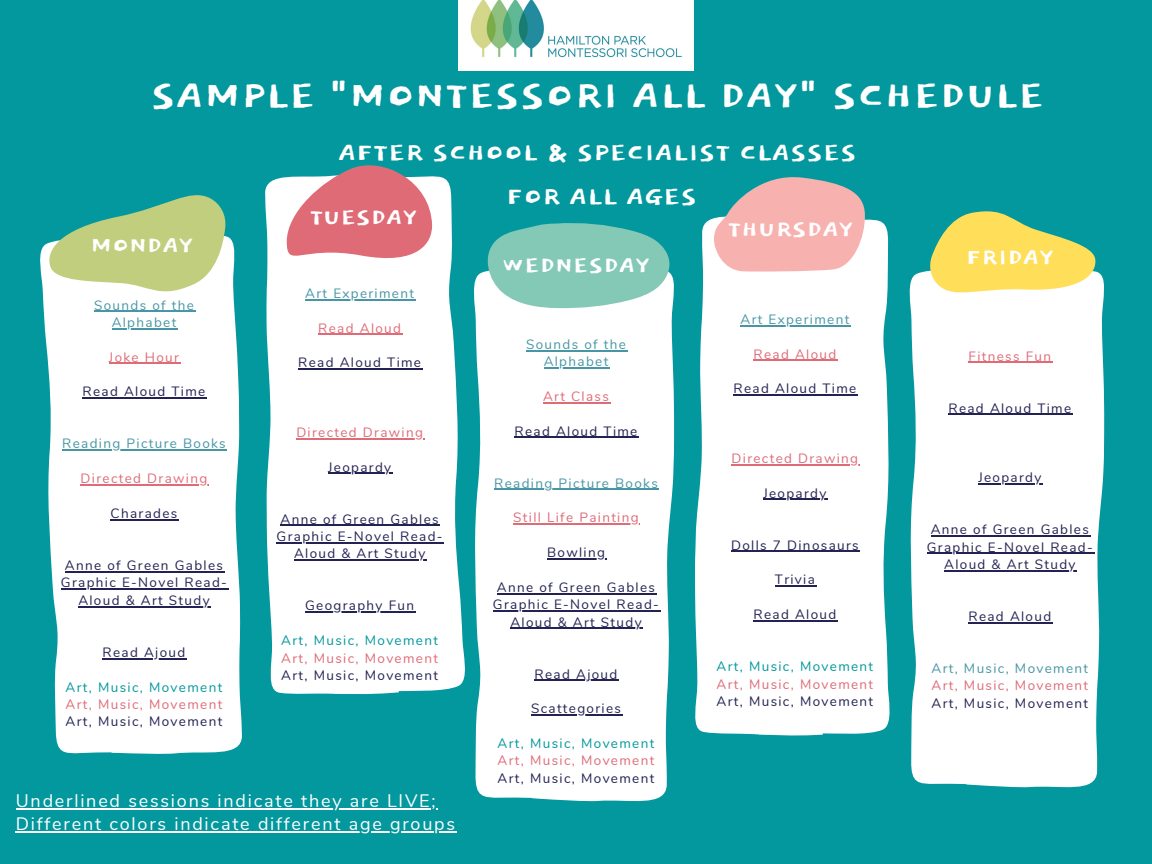
<style>
.page{position:relative;width:1152px;height:864px;background:#03989e}
.page>*{position:absolute;margin:0;border:0;box-sizing:border-box;transform-origin:0 0}
.t1{font:48.3px "Dokdo";color:#fff}
.t2{font:31.5px/43.8px "Dokdo";color:#fff;text-align:center}
.t3{font:28.5px "Dokdo";color:#fff}
.t4{font:18px/23.4px "Nunito";letter-spacing:.1em;color:#fff}
.t5{font:13.5px/17.4px "Nunito";letter-spacing:.1em;color:#232253;text-align:center}
.t6{font:13.5px "Nunito";letter-spacing:.1em;color:#df6b77}
.t7{font:13.5px/17.4px "Nunito";letter-spacing:.1em;color:#4796a5;text-align:center}
.t8{font:13.5px "Nunito";letter-spacing:.1em;color:#03989e}
</style>
<div class="page">
<svg style="left:910px;top:349px;width:56px;height:436px;background:#eff8f8"></svg>
<div style="left:966px;top:349px;width:139px;height:439px;background:#fff"></div>
<svg style="left:47px;top:357px;width:59px;height:397px;background:#e5f3f4"></svg>
<div style="left:106px;top:357px;width:136px;height:397px;background:#fff"></div>
<svg style="left:474px;top:272px;width:58px;height:526px;background:#eff8f8"></svg>
<div style="left:532px;top:273px;width:143px;height:529px;background:#fff"></div>
<svg style="left:399px;top:176px;width:66px;height:516px;fill:#fff"></svg>
<div style="left:265px;top:177px;width:134px;height:517px;background:#fff"></div>
<svg style="left:833px;top:221px;width:57px;height:513px;background:#eef8f8"></svg>
<div style="left:695px;top:313px;width:138px;height:423px;background:#fff"></div>
<svg style="left:287px;top:165px;width:146px;height:105px;background:#d6939c"></svg>
<svg style="left:482px;top:223px;width:188px;height:85px;background:#82c9bb"></svg>
<svg style="left:702px;top:177px;width:179px;height:136px;background:#dacdcc"></svg>
<svg style="left:40px;top:195px;width:198px;height:162px"></svg>
<img style="left:458px;top:0;width:235px;height:71px">
<svg style="left:910px;top:211px;width:194px;height:138px"></svg>
<hr style="left:94px;top:311px;width:101px;height:1px;background:#4796a5">
<hr style="left:112px;top:328px;width:66px;height:1px;background:#4796a5">
<hr style="left:109px;top:363px;width:71px;height:1px;background:#df6b77">
<hr style="left:83px;top:398px;width:124px;height:1px;background:#232253">
<hr style="left:62px;top:450px;width:165px;height:1px;background:#4796a5">
<hr style="left:81px;top:484px;width:128px;height:2px;background:#df6b77">
<hr style="left:111px;top:519px;width:68px;height:1px;background:#232253">
<hr style="left:65px;top:571px;width:159px;height:1px;background:#232253">
<hr style="left:61px;top:589px;width:167px;height:1px;background:#232253">
<hr style="left:78px;top:606px;width:133px;height:1px;background:#232253">
<hr style="left:103px;top:658px;width:84px;height:1px;background:#232253">
<hr style="left:16px;top:808px;width:421px;height:2px;background:#fff">
<hr style="left:16px;top:832px;width:441px;height:1px;background:#fff">
<hr style="left:526px;top:350px;width:101px;height:1px;background:#4796a5">
<hr style="left:544px;top:367px;width:66px;height:1px;background:#4796a5">
<hr style="left:543px;top:402px;width:67px;height:1px;background:#df6b77">
<hr style="left:515px;top:437px;width:124px;height:1px;background:#232253">
<hr style="left:494px;top:489px;width:165px;height:1px;background:#4796a5">
<hr style="left:513px;top:524px;width:127px;height:1px;background:#df6b77">
<hr style="left:547px;top:558px;width:59px;height:2px;background:#232253">
<hr style="left:497px;top:593px;width:159px;height:1px;background:#232253">
<hr style="left:493px;top:610px;width:167px;height:2px;background:#232253">
<hr style="left:510px;top:628px;width:133px;height:1px;background:#232253">
<hr style="left:535px;top:680px;width:84px;height:1px;background:#232253">
<hr style="left:531px;top:715px;width:91px;height:1px;background:#232253">
<hr style="left:305px;top:299px;width:110px;height:1px;background:#4796a5">
<hr style="left:318px;top:334px;width:84px;height:1px;background:#df6b77">
<hr style="left:298px;top:369px;width:124px;height:1px;background:#232253">
<hr style="left:296px;top:438px;width:128px;height:1px;background:#df6b77">
<hr style="left:328px;top:473px;width:65px;height:1px;background:#232253">
<hr style="left:281px;top:525px;width:159px;height:1px;background:#232253">
<hr style="left:277px;top:542px;width:167px;height:1px;background:#232253">
<hr style="left:294px;top:560px;width:133px;height:1px;background:#232253">
<hr style="left:305px;top:612px;width:111px;height:1px;background:#232253">
<hr style="left:741px;top:325px;width:110px;height:1px;background:#4796a5">
<hr style="left:753px;top:360px;width:85px;height:1px;background:#df6b77">
<hr style="left:733px;top:395px;width:125px;height:1px;background:#232253">
<hr style="left:732px;top:464px;width:128px;height:1px;background:#df6b77">
<hr style="left:763px;top:499px;width:65px;height:1px;background:#232253">
<hr style="left:731px;top:551px;width:129px;height:1px;background:#232253">
<hr style="left:775px;top:586px;width:41px;height:1px;background:#232253">
<hr style="left:753px;top:620px;width:85px;height:2px;background:#232253">
<hr style="left:969px;top:362px;width:84px;height:1px;background:#df6b77">
<hr style="left:948px;top:414px;width:125px;height:1px;background:#232253">
<hr style="left:978px;top:483px;width:65px;height:1px;background:#232253">
<hr style="left:931px;top:535px;width:159px;height:2px;background:#232253">
<hr style="left:927px;top:553px;width:167px;height:1px;background:#232253">
<hr style="left:944px;top:570px;width:133px;height:1px;background:#232253">
<hr style="left:968px;top:622px;width:85px;height:1px;background:#232253">
<h1 class="t1" style="left:151px;top:74px;width:895px">SAMPLE "MONTESSORI ALL DAY" SCHEDULE</h1>
<h2 class="t2" style="left:338px;top:132px;width:520px">AFTER SCHOOL &amp; SPECIALIST CLASSES<br>FOR ALL AGES</h2>
<h3 class="t3" style="left:310px;top:204px;width:109px">TUESDAY</h3>
<h3 class="t3" style="left:502px;top:253px;width:149px">WEDNESDAY</h3>
<h3 class="t3" style="left:728px;top:216px;width:127px">THURSDAY</h3>
<h3 class="t3" style="left:90px;top:232px;width:104px">MONDAY</h3>
<h3 class="t3" style="left:966px;top:244px;width:89px">FRIDAY</h3>
<p class="t7" style="left:94px;top:296px;width:101px">Sounds of the<br>Alphabet</p>
<p class="t6" style="left:109px;top:348px;width:72px">Joke Hour</p>
<p class="t5" style="left:83px;top:383px;width:124px">Read Aloud Time</p>
<p class="t7" style="left:62px;top:435px;width:165px">Reading Picture Books</p>
<p class="t6" style="left:81px;top:470px;width:128px">Directed Drawing</p>
<p class="t5" style="left:111px;top:505px;width:68px">Charades</p>
<p class="t5" style="left:61px;top:557px;width:168px">Anne of Green Gables<br>Graphic E-Novel Read-<br>Aloud &amp; Art Study</p>
<p class="t5" style="left:103px;top:644px;width:84px">Read Ajoud</p>
<p class="t8" style="left:66px;top:678px;width:158px">Art, Music, Movement</p>
<p class="t6" style="left:66px;top:695px;width:158px">Art, Music, Movement</p>
<p class="t5" style="left:66px;top:713px;width:158px">Art, Music, Movement</p>
<p class="t7" style="left:305px;top:285px;width:110px">Art Experiment</p>
<p class="t6" style="left:318px;top:319px;width:84px">Read Aloud</p>
<p class="t5" style="left:298px;top:354px;width:124px">Read Aloud Time</p>
<p class="t6" style="left:296px;top:423px;width:128px">Directed Drawing</p>
<p class="t5" style="left:328px;top:458px;width:65px">Jeopardy</p>
<p class="t5" style="left:277px;top:510px;width:168px">Anne of Green Gables<br>Graphic E-Novel Read-<br>Aloud &amp; Art Study</p>
<p class="t5" style="left:305px;top:597px;width:111px">Geography Fun</p>
<p class="t8" style="left:281px;top:632px;width:158px">Art, Music, Movement</p>
<p class="t6" style="left:281px;top:649px;width:158px">Art, Music, Movement</p>
<p class="t5" style="left:281px;top:667px;width:158px">Art, Music, Movement</p>
<h3 class="t4" style="left:16px;top:789px;width:441px">Underlined sessions indicate they are LIVE;<br>Different colors indicate different age groups</h3>
<p class="t7" style="left:526px;top:336px;width:101px">Sounds of the<br>Alphabet</p>
<p class="t6" style="left:543px;top:387px;width:67px">Art Class</p>
<p class="t5" style="left:515px;top:422px;width:124px">Read Aloud Time</p>
<p class="t7" style="left:494px;top:475px;width:165px">Reading Picture Books</p>
<p class="t6" style="left:513px;top:509px;width:127px">Still Life Painting</p>
<p class="t5" style="left:547px;top:544px;width:59px">Bowling</p>
<p class="t5" style="left:493px;top:579px;width:168px">Anne of Green Gables<br>Graphic E-Novel Read-<br>Aloud &amp; Art Study</p>
<p class="t5" style="left:535px;top:666px;width:84px">Read Ajoud</p>
<p class="t5" style="left:531px;top:700px;width:91px">Scattegories</p>
<p class="t8" style="left:498px;top:734px;width:158px">Art, Music, Movement</p>
<p class="t6" style="left:498px;top:752px;width:158px">Art, Music, Movement</p>
<p class="t5" style="left:498px;top:770px;width:158px">Art, Music, Movement</p>
<p class="t7" style="left:741px;top:311px;width:110px">Art Experiment</p>
<p class="t6" style="left:753px;top:345px;width:84px">Read Aloud</p>
<p class="t5" style="left:733px;top:380px;width:124px">Read Aloud Time</p>
<p class="t6" style="left:732px;top:449px;width:128px">Directed Drawing</p>
<p class="t5" style="left:763px;top:484px;width:65px">Jeopardy</p>
<p class="t5" style="left:731px;top:537px;width:129px">Dolls 7 Dinosaurs</p>
<p class="t5" style="left:775px;top:571px;width:41px">Trivia</p>
<p class="t5" style="left:753px;top:606px;width:84px">Read Aloud</p>
<p class="t8" style="left:717px;top:658px;width:158px">Art, Music, Movement</p>
<p class="t6" style="left:717px;top:675px;width:158px">Art, Music, Movement</p>
<p class="t5" style="left:717px;top:693px;width:158px">Art, Music, Movement</p>
<p class="t6" style="left:969px;top:347px;width:84px">Fitness Fun</p>
<p class="t5" style="left:948px;top:399px;width:124px">Read Aloud Time</p>
<p class="t5" style="left:978px;top:469px;width:65px">Jeopardy</p>
<p class="t5" style="left:927px;top:521px;width:168px">Anne of Green Gables<br>Graphic E-Novel Read-<br>Aloud &amp; Art Study</p>
<p class="t5" style="left:968px;top:608px;width:84px">Read Aloud</p>
<p class="t7" style="left:932px;top:660px;width:158px">Art, Music, Movement</p>
<p class="t6" style="left:932px;top:677px;width:158px">Art, Music, Movement</p>
<p class="t5" style="left:932px;top:695px;width:158px">Art, Music, Movement</p>
</div>
